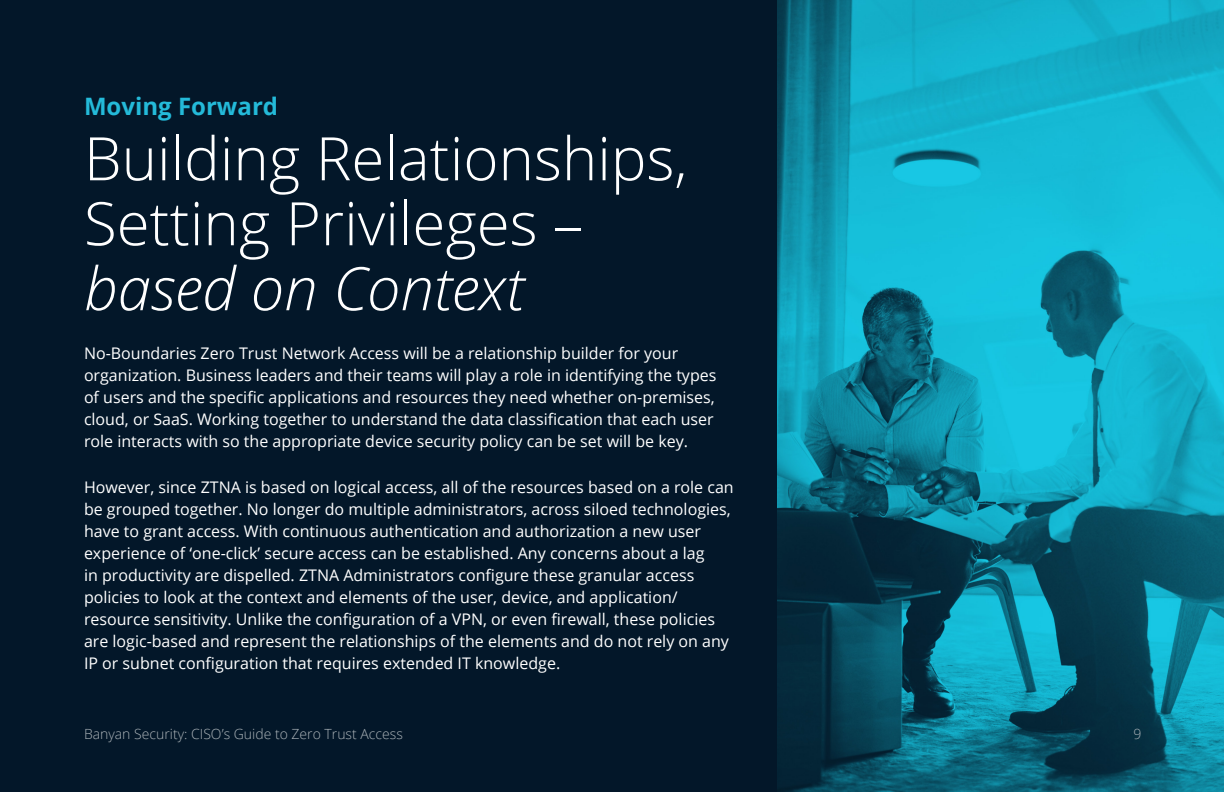
<style>
.page{position:relative;width:1224px;height:792px;background:#031729}
.page>*{position:absolute;margin:0;border:0;box-sizing:border-box;transform-origin:0 0}
.t1{font:300 60px/65px "Open Sans";color:#fff}
.t2{font:italic 300 60px "Open Sans";color:#fff}
.t3{font:700 24px "Open Sans";color:#24bad9}
.t4{font:16px/22px "Open Sans";color:#fff}
.t5{font:300 14px "Open Sans";color:#abb3b8}
</style>
<div class="page">
<img style="left:778px;top:0;width:446px;height:792px">
<h2 class="t3" style="left:84px;top:90px;width:196px">Moving Forward</h2>
<h1 class="t1" style="left:84px;top:124px;width:605px">Building Relationships,<br>Setting Privileges –</h1>
<h1 class="t2" style="left:84px;top:247px;width:442px">based on Context</h1>
<p class="t4" style="left:84px;top:342px;width:634px">No-Boundaries Zero Trust Network Access will be a relationship builder for your organization. Business leaders and their teams will play a role in identifying the types of users and the specific applications and resources they need whether on-premises, cloud, or SaaS. Working together to understand the data classification that each user role interacts with so the appropriate device security policy can be set will be key.</p>
<p class="t4" style="left:84px;top:476px;width:651px">However, since ZTNA is based on logical access, all of the resources based on a role can be grouped together. No longer do multiple administrators, across siloed technologies, have to grant access. With continuous authentication and authorization a new user experience of ‘one-click’ secure access can be established. Any concerns about a lag<br>in productivity are dispelled. ZTNA Administrators configure these granular access policies to look at the context and elements of the user, device, and application/ resource sensitivity. Unlike the configuration of a VPN, or even firewall, these policies are logic-based and represent the relationships of the elements and do not rely on any IP or subnet configuration that requires extended IT knowledge.</p>
<p class="t5" style="left:84px;top:724px;width:320px">Banyan Security: CISO’s Guide to Zero Trust Access</p>
<p class="t5" style="left:1133px;top:724px;width:9px">9</p>
</div>
